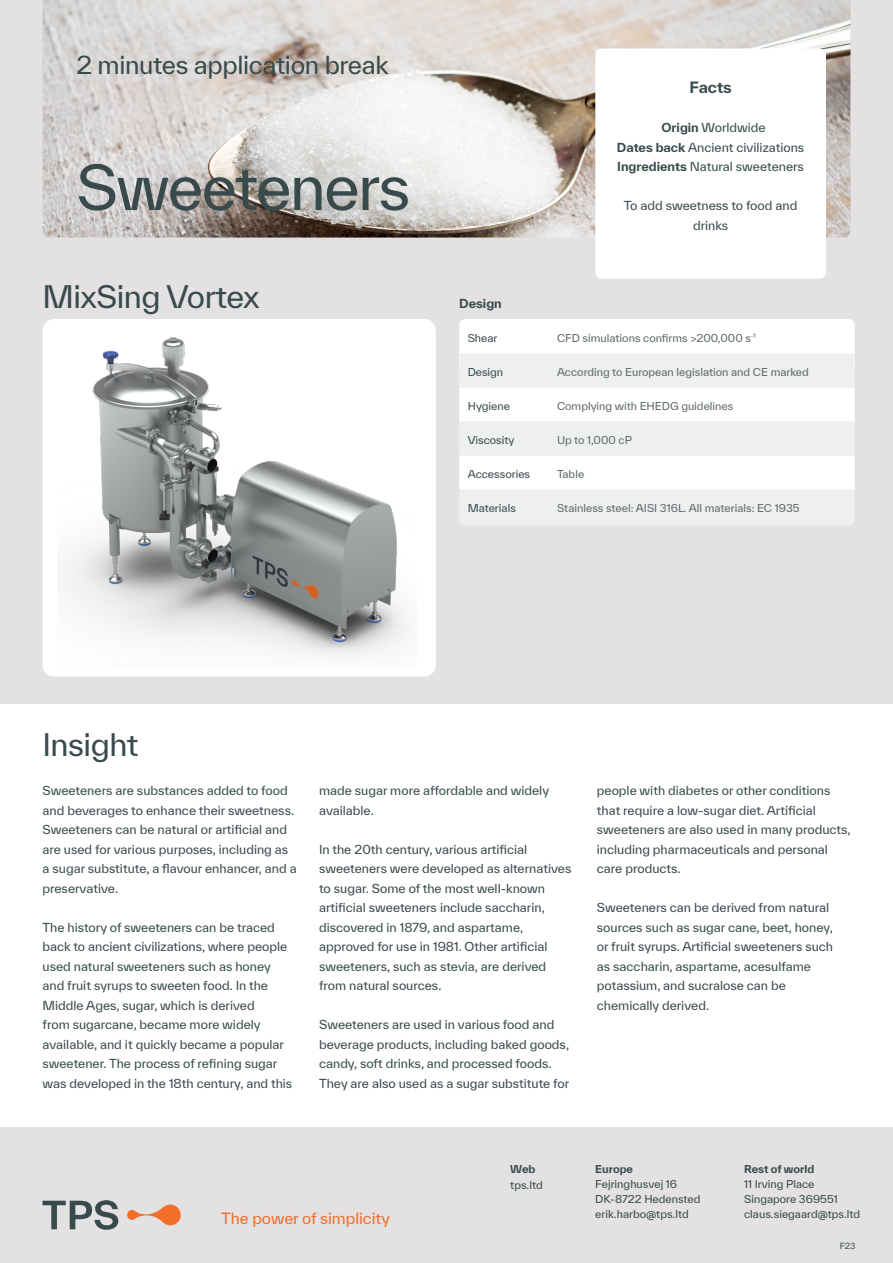
<style>
.page{position:relative;width:893px;height:1263px;background:#fff}
.page>*{position:absolute;margin:0;border:0;box-sizing:border-box;transform-origin:0 0}
.t1{font:60px "TWK Everett";letter-spacing:-.03em;color:#384a4c}
.t2{font:30px "TWK Everett";letter-spacing:-.015em;color:#384a4c}
.Sub_headling{font:24px "TWK Everett";letter-spacing:-.015em;color:#384a4c}
.t3{font:15px "TWK Everett";color:#f36e28}
.Body_copy_8pt{font:700 15px "TWK Everett";letter-spacing:-.005em;color:#384a4c}
.Body_copy_8pt-2{font:12px/19.5px "TWK Everett";color:#384a4c}
.t4{font:700 12px "TWK Everett";color:#384a4c}
.t5{font:10.5px "TWK Everett";color:#5e686a}
.t6{font:10.5px/15px "TWK Everett";color:#384a4c}
.t7{font:700 10.5px "TWK Everett";color:#384a4c}
.t8{font:8.25px "TWK Everett";color:#384a4c}
.s1{font-weight:700}
</style>
<div class="page">
<div style="left:0;top:1127px;width:893px;height:136px;background:#e3e1e2"></div>
<svg style="left:43px;top:1200px;width:75px;height:30px"></svg>
<svg style="left:127px;top:1204px;width:54px;height:21px"></svg>
<div style="left:0;top:0;width:893px;height:704px;background:#e3e1e2"></div>
<div style="left:43px;top:319px;width:393px;height:357px;background:#fff;border-radius:12px"></div>
<img style="left:57px;top:337px;width:352px;height:319px">
<div style="left:459px;top:319px;width:396px;height:55px;background:#fff;border-radius:6px"></div>
<div style="left:459px;top:477px;width:396px;height:49px;background:#eef0f0;border-radius:6px"></div>
<svg style="left:459px;top:353px;width:396px;height:136px"></svg>
<img style="left:43px;top:0;width:807px;height:238px">
<div style="left:595px;top:48px;width:231px;height:231px;background:#fff;border-radius:6px"></div>
<p class="Sub_headling" style="left:77px;top:48px;width:314px">2 minutes application break</p>
<p class="t1" style="left:77px;top:146px;width:335px">Sweeteners</p>
<h2 class="t2" style="left:43px;top:275px;width:219px">MixSing Vortex</h2>
<p class="Body_copy_8pt" style="left:689px;top:77px;width:44px">Facts</p>
<p class="Body_copy_8pt-2" style="left:662px;top:118px;width:106px"><span class="s1">Origin</span> Worldwide</p>
<p class="Body_copy_8pt-2" style="left:617px;top:137px;width:189px"><span class="s1">Dates back</span> Ancient civilizations</p>
<p class="Body_copy_8pt-2" style="left:617px;top:157px;width:188px"><span class="s1">Ingredients</span> Natural sweeteners</p>
<p class="Body_copy_8pt-2" style="left:624px;top:196px;width:175px">To add sweetness to food and</p>
<p class="t4" style="left:459px;top:294px;width:44px">Design</p>
<p class="Body_copy_8pt-2" style="left:693px;top:215px;width:37px">drinks</p>
<p class="t6" style="left:468px;top:330px;width:31px">Shear</p>
<p class="t5" style="left:557px;top:330px;width:200px">CFD simulations confirms &gt;200,000 s<sup>-1</sup></p>
<p class="t6" style="left:468px;top:364px;width:37px">Design</p>
<p class="t5" style="left:557px;top:364px;width:253px">According to European legislation and CE marked</p>
<p class="t6" style="left:468px;top:398px;width:44px">Hygiene</p>
<p class="t5" style="left:557px;top:398px;width:178px">Complying with EHEDG guidelines</p>
<p class="t6" style="left:468px;top:432px;width:48px">Viscosity</p>
<p class="t5" style="left:557px;top:432px;width:76px">Up to 1,000 cP</p>
<p class="t6" style="left:468px;top:466px;width:64px">Accessories</p>
<p class="t5" style="left:557px;top:466px;width:29px">Table</p>
<p class="t6" style="left:468px;top:500px;width:50px">Materials</p>
<p class="t5" style="left:557px;top:500px;width:244px">Stainless steel: AISI 316L. All materials: EC 1935</p>
<h2 class="t2" style="left:43px;top:724px;width:98px">Insight</h2>
<p class="Body_copy_8pt-2" style="left:43px;top:781px;width:256px">Sweeteners are substances added to food and beverages to enhance their sweetness.<br>Sweeteners can be natural or artificial and are used for various purposes, including as a sugar substitute, a flavour enhancer, and a preservative.</p>
<p class="Body_copy_8pt-2" style="left:43px;top:917px;width:251px">The history of sweeteners can be traced back to ancient civilizations, where people used natural sweeteners such as honey and fruit syrups to sweeten food. In the Middle Ages, sugar, which is derived<br>from sugarcane, became more widely available, and it quickly became a popular sweetener. The process of refining sugar was developed in the 18th century, and this</p>
<p class="Body_copy_8pt-2" style="left:319px;top:781px;width:231px">made sugar more affordable and widely available.</p>
<p class="Body_copy_8pt-2" style="left:319px;top:839px;width:254px">In the 20th century, various artificial sweeteners were developed as alternatives to sugar. Some of the most well-known artificial sweeteners include saccharin, discovered in 1879, and aspartame, approved for use in 1981. Other artificial sweeteners, such as stevia, are derived from natural sources.</p>
<p class="Body_copy_8pt-2" style="left:319px;top:1015px;width:252px">Sweeteners are used in various food and beverage products, including baked goods, candy, soft drinks, and processed foods.<br>They are also used as a sugar substitute for</p>
<p class="Body_copy_8pt-2" style="left:597px;top:781px;width:255px">people with diabetes or other conditions that require a low-sugar diet. Artificial sweeteners are also used in many products, including pharmaceuticals and personal care products.</p>
<p class="Body_copy_8pt-2" style="left:597px;top:898px;width:238px">Sweeteners can be derived from natural sources such as sugar cane, beet, honey, or fruit syrups. Artificial sweeteners such as saccharin, aspartame, acesulfame potassium, and sucralose can be chemically derived.</p>
<p class="t3" style="left:221px;top:1208px;width:170px">The power of simplicity</p>
<p class="t7" style="left:510px;top:1161px;width:27px">Web</p>
<p class="t6" style="left:510px;top:1177px;width:34px">tps.ltd</p>
<p class="t7" style="left:595px;top:1161px;width:39px">Europe</p>
<p class="t6" style="left:595px;top:1176px;width:107px">Fejringhusvej 16<br>DK-8722 Hedensted erik.harbo@tps.ltd</p>
<p class="t7" style="left:744px;top:1161px;width:72px">Rest of world</p>
<p class="t6" style="left:744px;top:1176px;width:118px">11 Irving Place<br>Singapore 369551 claus.siegaard@tps.ltd</p>
<p class="t8" style="left:840px;top:1240px;width:17px">F23</p>
</div>
